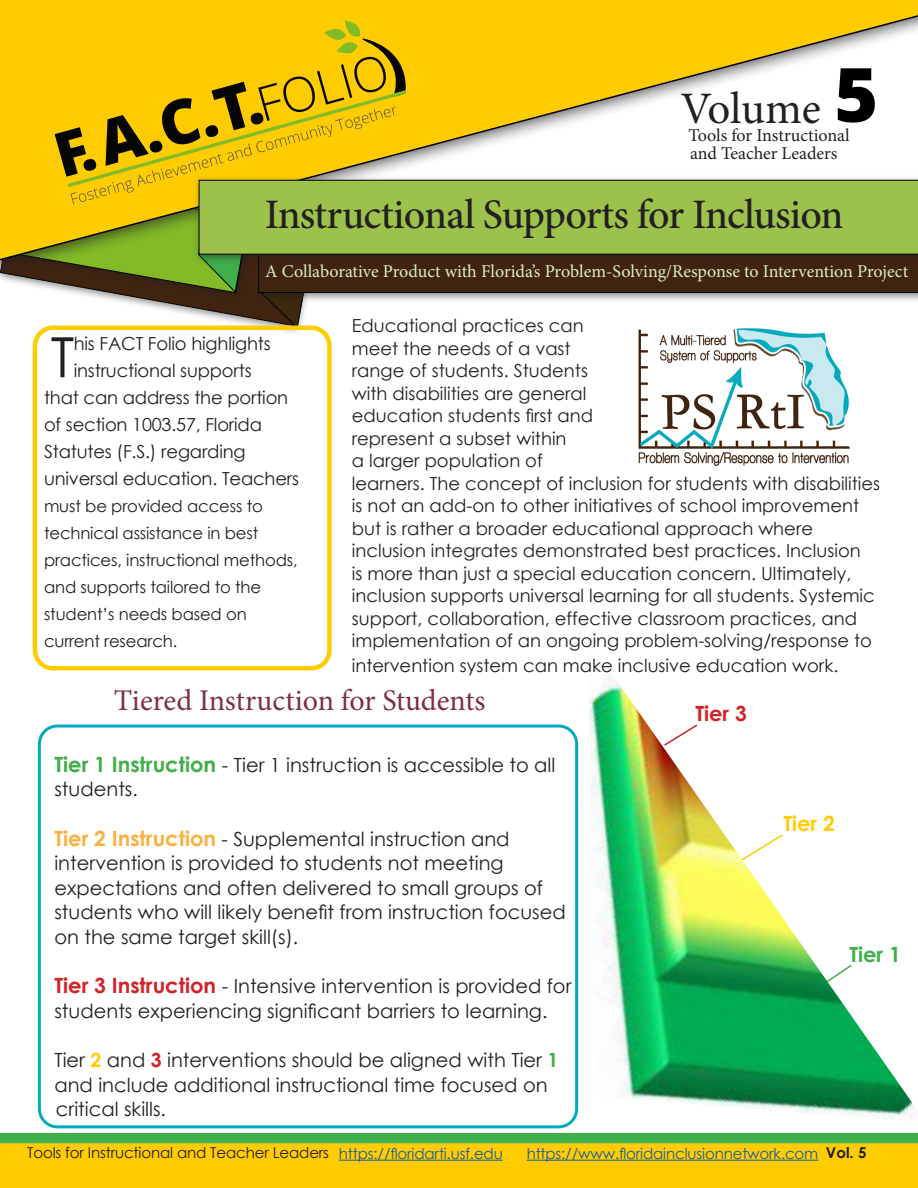
<style>
.page{position:relative;width:918px;height:1188px;background:#fff}
.page>*{position:absolute;margin:0;border:0;box-sizing:border-box;transform-origin:0 0}
.Vol{font:800 75px "Open Sans";color:#000}
.t1{font:55.65px "Century Gothic";color:#231f20}
.t2{font:45px "Minion Pro";letter-spacing:-.005em;color:#231f20}
.t3{font:500 42px "Minion Pro";letter-spacing:-.025em;color:#231f20}
.t4{font:30px "Minion Pro";color:#7d303e}
.t5{font:700 21px "Century Gothic Pro";color:#d1232a}
.t6{font:700 21px "Century Gothic Pro";color:#fc0}
.t7{font:700 21px "Century Gothic Pro";color:#40ae49}
.t8{font:19.5px/24.6px "Century Gothic";color:#231f20}
.t9{font:18px/22.5px "Century Gothic";color:#231f20}
.t10{font:18px "Minion Pro";color:#ddeacf}
.t11{font:18px "Minion Pro";color:#231f20}
.t12{font:16.5px/27px "Century Gothic";letter-spacing:-.01em;color:#231f20}
.t13{font:15px "Century Gothic";letter-spacing:-.01em;color:#175d9e}
.t14{font:15px "Century Gothic";letter-spacing:-.01em;color:#231f20}
.t15{font:700 15px "Century Gothic";color:#231f20}
.s1{font-weight:700;font-size:21px;color:#40ae49}
.s2{font-weight:700;font-size:21px;color:#fbb03f}
.s3{font-weight:700;font-size:21px;color:#d1232a}
.s4{font-weight:700;color:#fc0}
.s5{font-weight:700;color:#d1232a}
.s6{font-weight:700;color:#40ae49}
</style>
<div class="page">
<img style="left:589px;top:676px;width:327px;height:443px">
<div style="left:0;top:0;width:918px;height:20px;background:#fc0"></div>
<svg style="left:0;top:20px;width:918px;height:308px"></svg>
<div style="left:193px;top:175px;width:725px;height:90px;background:#231f20;opacity:.5"></div>
<div style="left:199px;top:180px;width:719px;height:75px;background:#9cc24c"></div>
<svg style="left:0;top:1133px;width:918px;height:10px;background:#42ae49"></svg>
<div style="left:0;top:1143px;width:918px;height:45px;background:#fc0"></div>
<div style="left:33px;top:326px;width:299px;height:344px;border:4px solid #fc0;border-radius:18px"></div>
<img style="left:636px;top:326px;width:216px;height:139px">
<div style="left:38px;top:724px;width:540px;height:404px;border:3px solid #00aabd;border-radius:18px"></div>
<svg style="left:662px;top:723px;width:37px;height:24px"></svg>
<hr style="left:339px;top:1160px;width:164px;height:1px;background:#175d9e">
<hr style="left:527px;top:1160px;width:291px;height:1px;background:#175d9e">
<p class="Vol" style="left:834px;top:38px;width:45px">5</p>
<p class="t2" style="left:680px;top:78px;width:142px">Volume</p>
<p class="t11" style="left:689px;top:123px;width:163px">Tools for Instructional</p>
<p class="t11" style="left:690px;top:141px;width:149px">and Teacher Leaders</p>
<p class="t3" style="left:265px;top:186px;width:580px">Instructional Supports for Inclusion</p>
<p class="t10" style="left:265px;top:260px;width:644px">A Collaborative Product with Florida’s Problem-Solving/Response to Intervention Project</p>
<p class="t9" style="left:352px;top:314px;width:530px">Educational practices can<br>meet the needs of a vast<br>range of students. Students<br>with disabilities are general<br>education students first and<br>represent a subset within<br>a larger population of<br>learners. The concept of inclusion for students with disabilities is not an add-on to other initiatives of school improvement but is rather a broader educational approach where inclusion integrates demonstrated best practices. Inclusion<br>is more than just a special education concern. Ultimately, inclusion supports universal learning for all students. Systemic support, collaboration, effective classroom practices, and implementation of an ongoing problem-solving/response to</p>
<p class="t9" style="left:352px;top:654px;width:488px">intervention system can make inclusive education work.</p>
<p class="t1" style="left:51px;top:318px;width:25px">T</p>
<p class="t9" style="left:74px;top:332px;width:199px">his FACT Folio highlights</p>
<p class="t9" style="left:74px;top:359px;width:180px">instructional supports</p>
<p class="t9" style="left:44px;top:386px;width:246px">that can address the portion</p>
<p class="t9" style="left:44px;top:413px;width:220px">of section 1003.57, Florida</p>
<p class="t9" style="left:44px;top:440px;width:203px">Statutes (F.S.) regarding</p>
<p class="t9" style="left:44px;top:467px;width:257px">universal education. Teachers</p>
<p class="t12" style="left:44px;top:493px;width:255px">must be provided access to technical assistance in best practices, instructional methods, and supports tailored to the student’s needs based on current research.</p>
<p class="t4" style="left:114px;top:681px;width:373px">Tiered Instruction for Students</p>
<p class="t8" style="left:54px;top:752px;width:502px"><span class="s1">Tier 1 Instruction</span> - Tier 1 instruction is accessible to all students.</p>
<p class="t8" style="left:54px;top:826px;width:513px"><span class="s2">Tier 2 Instruction</span> - Supplemental instruction and intervention is provided to students not meeting expectations and often delivered to small groups of students who will likely benefit from instruction focused on the same target skill(s).</p>
<p class="t8" style="left:54px;top:973px;width:519px"><span class="s3">Tier 3 Instruction</span> - Intensive intervention is provided for students experiencing significant barriers to learning.</p>
<p class="t8" style="left:54px;top:1047px;width:506px">Tier <span class="s4">2</span> and <span class="s5">3</span> interventions should be aligned with Tier <span class="s6">1 </span>and include additional instructional time focused on critical skills.</p>
<p class="t5" style="left:695px;top:700px;width:53px">Tier 3</p>
<p class="t6" style="left:783px;top:811px;width:53px">Tier 2</p>
<p class="t7" style="left:849px;top:941px;width:53px">Tier 1</p>
<p class="t14" style="left:27px;top:1142px;width:303px">Tools for Instructional and Teacher Leaders</p>
<p class="t15" style="left:826px;top:1142px;width:42px">Vol. 5</p>
<p class="t13" style="left:339px;top:1143px;width:165px">https://floridarti.usf.edu</p>
<p class="t13" style="left:527px;top:1143px;width:293px">https://www.floridainclusionnetwork.com</p>
</div>
